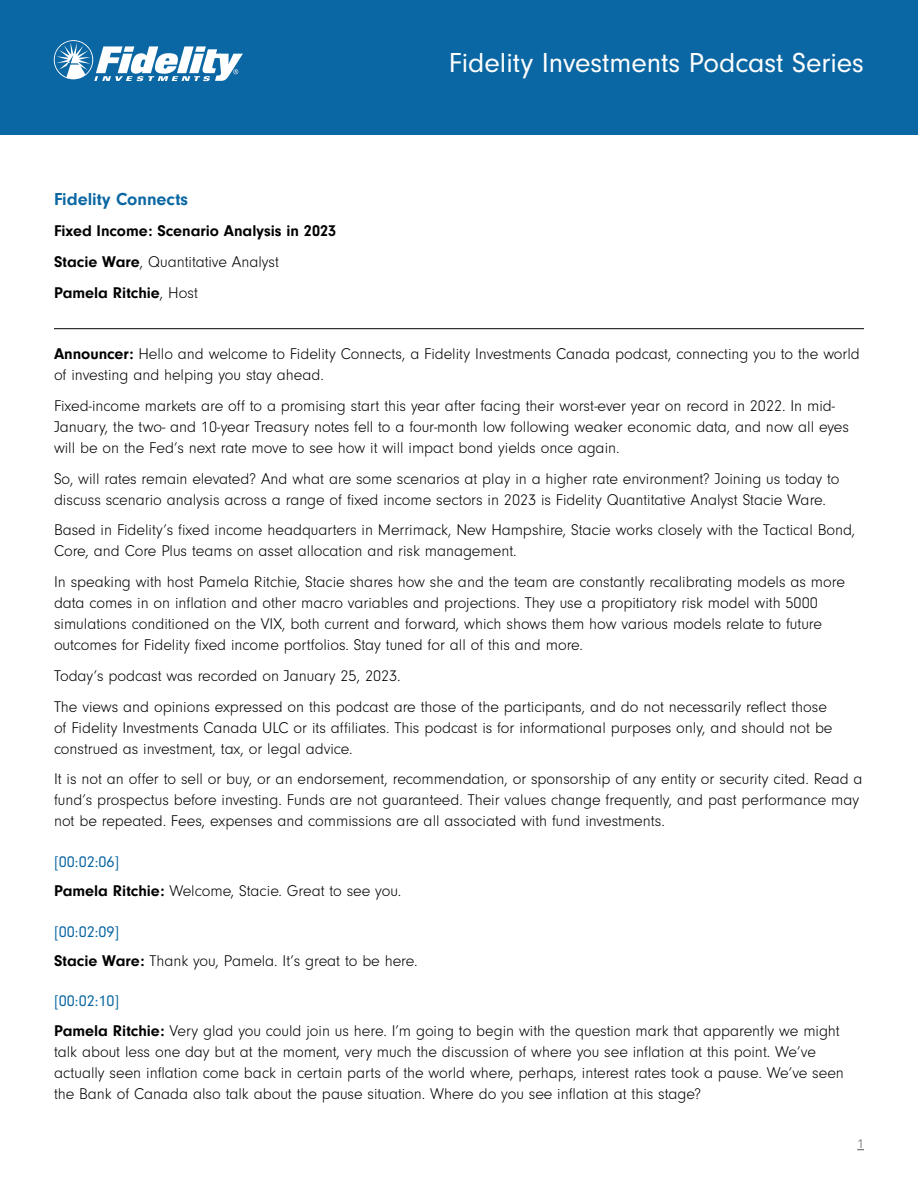
<style>
.page{position:relative;width:918px;height:1188px;background:#fff}
.page>*{position:absolute;margin:0;border:0;box-sizing:border-box;transform-origin:0 0}
.t1{font:28.5px "Neuzeit Gro";color:#fff}
.t2{font:700 18px "Neuzeit Gro";color:#0b67a3}
.t3{font:300 16.2px/21px "Neuzeit Gro";color:#000}
.t4{font:700 16.2px/30.8px "Neuzeit Gro";color:#000}
.t5{font:300 13.5px "Neuzeit Gro";color:#58595b}
.s1{font-weight:300}
.s2{font-weight:700}
.s3{font-weight:400;color:#0b67a3}
</style>
<div class="page">
<div style="left:0;top:0;width:918px;height:135px;background:#0b67a3"></div>
<svg style="left:54px;top:40px;width:189px;height:41px"></svg>
<hr style="left:54px;top:328px;width:810px;height:1px;background:#000">
<p class="t2" style="left:54px;top:189px;width:136px">Fidelity Connects</p>
<p class="t4" style="left:54px;top:216px;width:284px">Fixed Income: Scenario Analysis in 2023<br>Stacie Ware<span class="s1">, Quantitative Analyst<br></span>Pamela Ritchie<span class="s1">, Host</span></p>
<h1 class="t1" style="left:449px;top:47px;width:417px">Fidelity Investments Podcast Series</h1>
<p class="t3" style="left:54px;top:344px;width:807px"><span class="s2">Announcer:</span> Hello and welcome to Fidelity Connects, a Fidelity Investments Canada podcast, connecting you to the world of investing and helping you stay ahead.</p>
<p class="t3" style="left:54px;top:395px;width:796px">Fixed-income markets are off to a promising start this year after facing their worst-ever year on record in 2022. In mid-<br>January, the two- and 10-year Treasury notes fell to a four-month low following weaker economic data, and now all eyes will be on the Fed’s next rate move to see how it will impact bond yields once again.</p>
<p class="t3" style="left:54px;top:468px;width:787px">So, will rates remain elevated? And what are some scenarios at play in a higher rate environment? Joining us today to discuss scenario analysis across a range of fixed income sectors in 2023 is Fidelity Quantitative Analyst Stacie Ware.</p>
<p class="t3" style="left:54px;top:520px;width:803px">Based in Fidelity’s fixed income headquarters in Merrimack, New Hampshire, Stacie works closely with the Tactical Bond,<br>Core, and Core Plus teams on asset allocation and risk management.</p>
<p class="t3" style="left:54px;top:572px;width:792px">In speaking with host Pamela Ritchie, Stacie shares how she and the team are constantly recalibrating models as more data comes in on inflation and other macro variables and projections. They use a propitiatory risk model with 5000 simulations conditioned on the VIX, both current and forward, which shows them how various models relate to future outcomes for Fidelity fixed income portfolios. Stay tuned for all of this and more.</p>
<p class="t3" style="left:54px;top:661px;width:775px;line-height:30.8px">Today’s podcast was recorded on January 25, 2023.<br>The views and opinions expressed on this podcast are those of the participants, and do not necessarily reflect those</p>
<p class="t3" style="left:54px;top:717px;width:780px">of Fidelity Investments Canada ULC or its affiliates. This podcast is for informational purposes only, and should not be construed as investment, tax, or legal advice.</p>
<p class="t3" style="left:54px;top:769px;width:810px">It is not an offer to sell or buy, or an endorsement, recommendation, or sponsorship of any entity or security cited. Read a fund’s prospectus before investing. Funds are not guaranteed. Their values change frequently, and past performance may not be repeated. Fees, expenses and commissions are all associated with fund investments.</p>
<p class="t3" style="left:54px;top:847px;width:349px;line-height:29.2px"><span class="s3">[00:02:06]<br></span><span class="s2">Pamela Ritchie:</span> Welcome, Stacie. Great to see you.</p>
<p class="t3" style="left:54px;top:917px;width:365px;line-height:29.2px"><span class="s3">[00:02:09]<br></span><span class="s2">Stacie Ware:</span> Thank you, Pamela. It’s great to be here.</p>
<p class="t3" style="left:54px;top:987px;width:787px;line-height:29.2px"><span class="s3">[00:02:10]<br></span><span class="s2">Pamela Ritchie:</span> Very glad you could join us here. I’m going to begin with the question mark that apparently we might</p>
<p class="t3" style="left:54px;top:1041px;width:791px">talk about less one day but at the moment, very much the discussion of where you see inflation at this point. We’ve actually seen inflation come back in certain parts of the world where, perhaps, interest rates took a pause. We’ve seen the Bank of Canada also talk about the pause situation. Where do you see inflation at this stage?</p>
<p class="t5" style="left:857px;top:1137px;width:8px">1</p>
</div>
